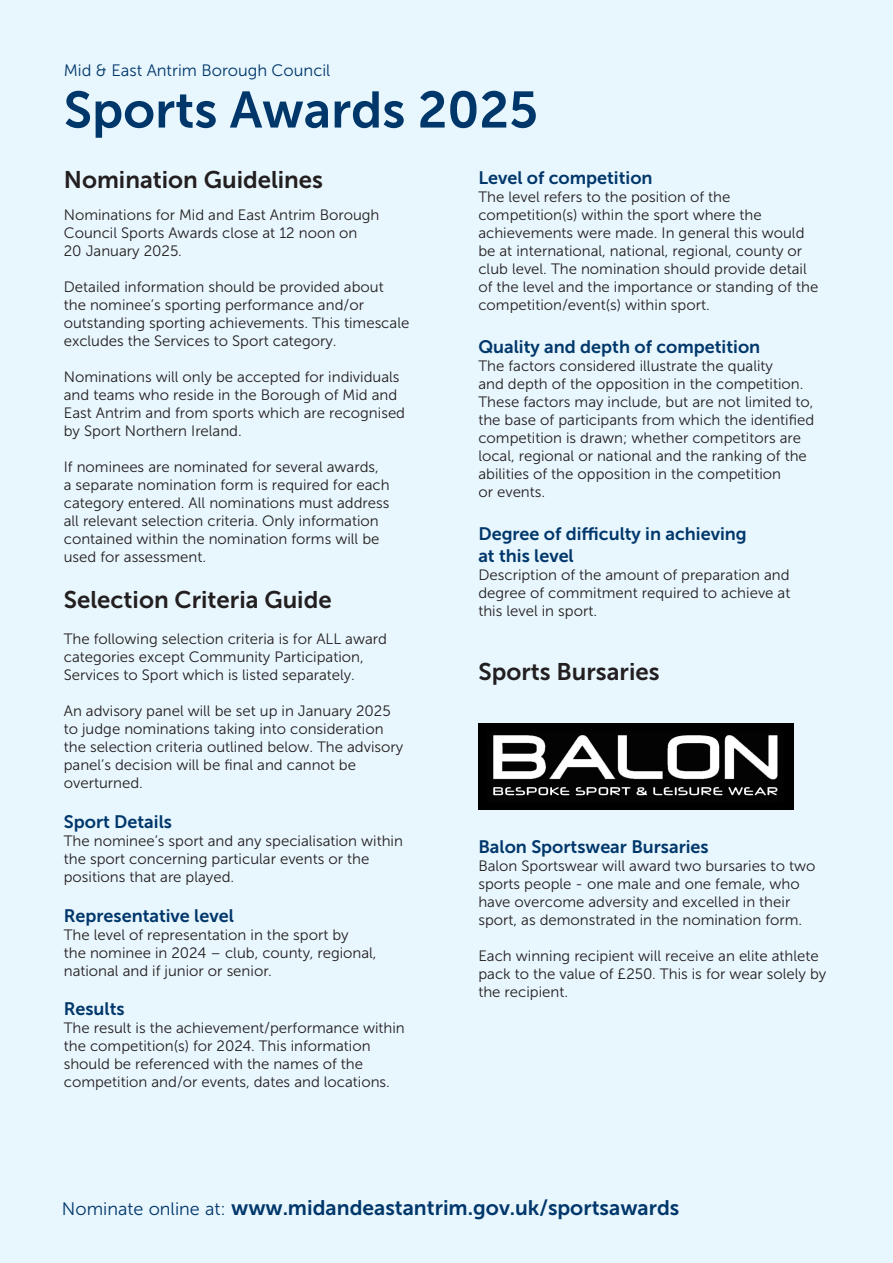
<style>
.page{position:relative;width:893px;height:1263px;background:#e8f6fd}
.page>*{position:absolute;margin:0;border:0;box-sizing:border-box;transform-origin:0 0}
.t1{font:51px "Museo Sans 700";color:#00376b}
.t2{font:24px "Museo Sans 700";color:#231f20}
.t3{font:21px "Museo Sans 700";color:#00376b}
.t4{font:18px/21.6px "Museo Sans 700";color:#00376b}
.t5{font:16.5px "Museo Sans 300";color:#00376b}
.t6{font:15px/18px "Museo Sans 300";color:#231f20}
.s1{font-family:"Museo Sans 300";font-size:18px}
</style>
<div class="page">
<img style="left:478px;top:723px;width:315px;height:86px">
<p class="t5" style="left:64px;top:62px;width:268px">Mid &amp; East Antrim Borough Council</p>
<p class="t1" style="left:64px;top:82px;width:476px">Sports Awards 2025</p>
<p class="t2" style="left:64px;top:166px;width:261px">Nomination Guidelines</p>
<p class="t6" style="left:64px;top:206px;width:317px">Nominations for Mid and East Antrim Borough</p>
<p class="t6" style="left:64px;top:224px;width:295px">Council Sports Awards close at 12 noon on</p>
<p class="t6" style="left:64px;top:242px;width:120px">20 January 2025.</p>
<p class="t6" style="left:64px;top:278px;width:347px">Detailed information should be provided about the nominee’s sporting performance and/or outstanding sporting achievements. This timescale excludes the Services to Sport category.</p>
<p class="t6" style="left:64px;top:368px;width:337px">Nominations will only be accepted for individuals and teams who reside in the Borough of Mid and</p>
<p class="t6" style="left:64px;top:404px;width:343px">East Antrim and from sports which are recognised by Sport Northern Ireland.</p>
<p class="t6" style="left:64px;top:458px;width:317px">If nominees are nominated for several awards,</p>
<p class="t6" style="left:64px;top:476px;width:327px">a separate nomination form is required for each category entered. All nominations must address all relevant selection criteria. Only information contained within the nomination forms will be used for assessment.</p>
<p class="t2" style="left:64px;top:587px;width:269px">Selection Criteria Guide</p>
<p class="t6" style="left:64px;top:630px;width:325px">The following selection criteria is for ALL award categories except Community Participation,<br>Services to Sport which is listed separately.</p>
<p class="t6" style="left:64px;top:702px;width:341px">An advisory panel will be set up in January 2025 to judge nominations taking into consideration the selection criteria outlined below. The advisory panel’s decision will be final and cannot be overturned.</p>
<p class="t4" style="left:64px;top:811px;width:110px">Sport Details</p>
<p class="t6" style="left:64px;top:832px;width:341px">The nominee’s sport and any specialisation within the sport concerning particular events or the positions that are played.</p>
<p class="t4" style="left:64px;top:905px;width:172px">Representative level</p>
<p class="t6" style="left:64px;top:926px;width:314px">The level of representation in the sport by<br>the nominee in 2024 – club, county, regional, national and if junior or senior.</p>
<p class="t4" style="left:64px;top:998px;width:62px">Results</p>
<p class="t6" style="left:64px;top:1019px;width:343px">The result is the achievement/performance within the competition(s) for 2024. This information should be referenced with the names of the competition and/or events, dates and locations.</p>
<p class="t4" style="left:478px;top:167px;width:176px">Level of competition</p>
<p class="t6" style="left:478px;top:188px;width:341px">The level refers to the position of the competition(s) within the sport where the achievements were made. In general this would be at international, national, regional, county or club level. The nomination should provide detail of the level and the importance or standing of the competition/event(s) within sport.</p>
<p class="t4" style="left:478px;top:336px;width:283px">Quality and depth of competition</p>
<p class="t6" style="left:478px;top:357px;width:337px">The factors considered illustrate the quality<br>and depth of the opposition in the competition.<br>These factors may include, but are not limited to, the base of participants from which the identified competition is drawn; whether competitors are local, regional or national and the ranking of the abilities of the opposition in the competition<br>or events.</p>
<p class="t4" style="left:478px;top:523px;width:270px">Degree of difficulty in achieving at this level</p>
<p class="t6" style="left:478px;top:566px;width:313px;text-align:justify">Description of the amount of preparation and degree of commitment required to achieve at this level in sport.</p>
<p class="t2" style="left:478px;top:659px;width:183px">Sports Bursaries</p>
<p class="t4" style="left:478px;top:836px;width:232px">Balon Sportswear Bursaries</p>
<p class="t6" style="left:478px;top:857px;width:338px">Balon Sportswear will award two bursaries to two sports people - one male and one female, who have overcome adversity and excelled in their sport, as demonstrated in the nomination form.</p>
<p class="t6" style="left:478px;top:947px;width:350px">Each winning recipient will receive an elite athlete pack to the value of £250. This is for wear solely by the recipient.</p>
<h3 class="t3" style="left:62px;top:1196px;width:619px"><span class="s1">Nominate online at:</span> www.midandeastantrim.gov.uk/sportsawards</h3>
</div>
